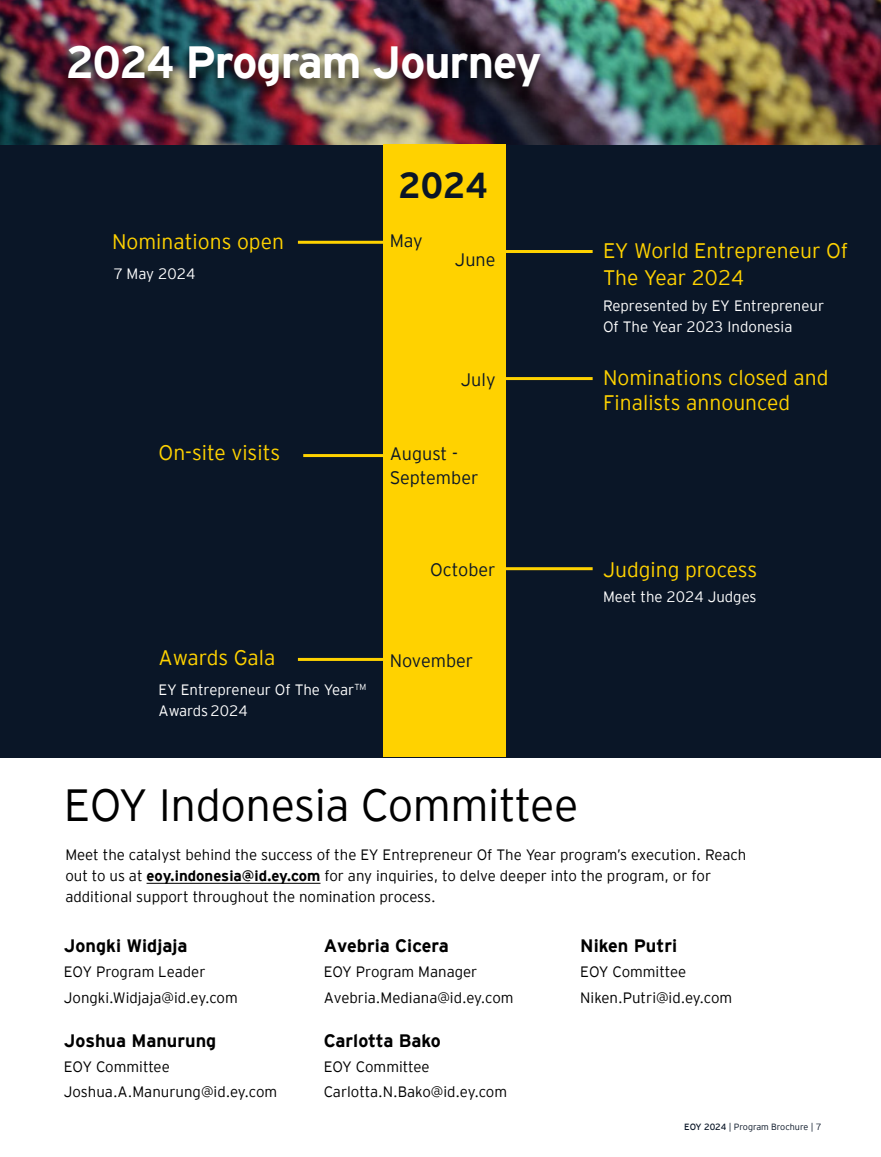
<style>
.page{position:relative;width:881px;height:1157px;background:#fff}
.page>*{position:absolute;margin:0;border:0;box-sizing:border-box;transform-origin:0 0}
.t1{font:300 45px "EY Interstate";letter-spacing:-.01em;color:#000}
.t2{font:700 45px "EY Interstate";letter-spacing:-.025em;color:#fff}
.t3{font:700 36px "EY Interstate";color:#0a1627}
.t4{font:300 21px/25.2px "EY Interstate";color:#ffd200}
.t5{font:700 18px "EY Interstate";color:#000}
.t6{font:300 18px/24px "EY Interstate";color:#0a1627}
.t7{font:300 15px/25.2px "EY Interstate";color:#000}
.t8{font:300 15px/21px "EY Interstate";color:#fff}
.t9{font:300 9px "EY Interstate";color:#0a1627}
.s1{font-weight:700}
.s2{font-weight:400}
</style>
<div class="page">
<div style="left:0;top:0;width:880px;height:757px;background:#0a1627"></div>
<img style="left:0;top:0;width:880px;height:145px">
<div style="left:383px;top:145px;width:122px;height:612px;background:#ffd200"></div>
<hr style="left:298px;top:241px;width:86px;height:3px;background:#ffd200">
<hr style="left:303px;top:454px;width:87px;height:3px;background:#ffd200">
<hr style="left:298px;top:658px;width:86px;height:3px;background:#ffd200">
<hr style="left:505px;top:377px;width:87px;height:3px;background:#ffd200">
<hr style="left:505px;top:250px;width:87px;height:3px;background:#ffd200">
<hr style="left:505px;top:567px;width:87px;height:3px;background:#ffd200">
<div style="left:60px;top:47px;width:486px;height:56px;background:#000;opacity:.75"></div>
<hr style="left:146px;top:883px;width:174px;height:1px;background:#000">
<h1 class="t2" style="left:66px;top:30px;width:477px">2024 Program Journey</h1>
<h3 class="t4" style="left:112px;top:228px;width:173px">Nominations open</h3>
<p class="t8" style="left:113px;top:262px;width:83px">7 May 2024</p>
<h3 class="t4" style="left:158px;top:439px;width:123px">On-site visits</h3>
<h2 class="t3" style="left:398px;top:159px;width:91px">2024</h2>
<p class="t6" style="left:389px;top:227px;width:35px">May</p>
<p class="t6" style="left:455px;top:246px;width:42px">June</p>
<p class="t6" style="left:460px;top:366px;width:36px">July</p>
<p class="t6" style="left:389px;top:440px;width:90px">August -<br>September</p>
<h3 class="t4" style="left:602px;top:235px;width:247px;line-height:27px">EY World Entrepreneur Of<br>The Year 2024</h3>
<p class="t8" style="left:602px;top:294px;width:223px">Represented by EY Entrepreneur<br>Of The Year 2023 Indonesia</p>
<h3 class="t4" style="left:602px;top:363px;width:227px">Nominations closed and<br>Finalists announced</h3>
<p class="t6" style="left:430px;top:556px;width:67px">October</p>
<h3 class="t4" style="left:158px;top:644px;width:118px">Awards Gala</h3>
<p class="t8" style="left:158px;top:678px;width:209px">EY Entrepreneur Of The Year<sup>TM<br></sup>Awards2024</p>
<p class="t6" style="left:389px;top:647px;width:85px">November</p>
<h3 class="t4" style="left:602px;top:556px;width:156px">Judging process</h3>
<p class="t8" style="left:602px;top:585px;width:155px">Meet the 2024 Judges</p>
<h1 class="t1" style="left:64px;top:773px;width:516px">EOY Indonesia Committee</h1>
<p class="t7" style="left:65px;top:843px;width:682px;line-height:21px">Meet the catalyst behind the success of the EY Entrepreneur Of The Year program’s execution. Reach out to us at <span class="s1">eoy.indonesia@id.ey.com</span> for any inquiries, to delve deeper into the program, or for additional support throughout the nomination process.</p>
<p class="t5" style="left:64px;top:932px;width:125px">Jongki Widjaja</p>
<p class="t7" style="left:64px;top:958px;width:175px">EOY Program Leader<br>Jongki.Widjaja@id.ey.com</p>
<p class="t5" style="left:323px;top:932px;width:126px">Avebria Cicera</p>
<p class="t7" style="left:323px;top:958px;width:191px">EOY Program Manager<br>Avebria.Mediana@id.ey.com</p>
<p class="t5" style="left:580px;top:932px;width:98px">Niken Putri</p>
<p class="t7" style="left:580px;top:958px;width:153px">EOY Committee<br>Niken.Putri@id.ey.com</p>
<p class="t5" style="left:64px;top:1027px;width:154px">Joshua Manurung</p>
<p class="t7" style="left:64px;top:1053px;width:215px">EOY Committee<br>Joshua.A.Manurung@id.ey.com</p>
<p class="t5" style="left:323px;top:1027px;width:119px">Carlotta Bako</p>
<p class="t7" style="left:323px;top:1053px;width:185px">EOY Committee<br>Carlotta.N.Bako@id.ey.com</p>
<p class="t9" style="left:683px;top:1120px;width:139px"><span class="s2">EOY 2024</span> | Program Brochure | 7</p>
</div>
